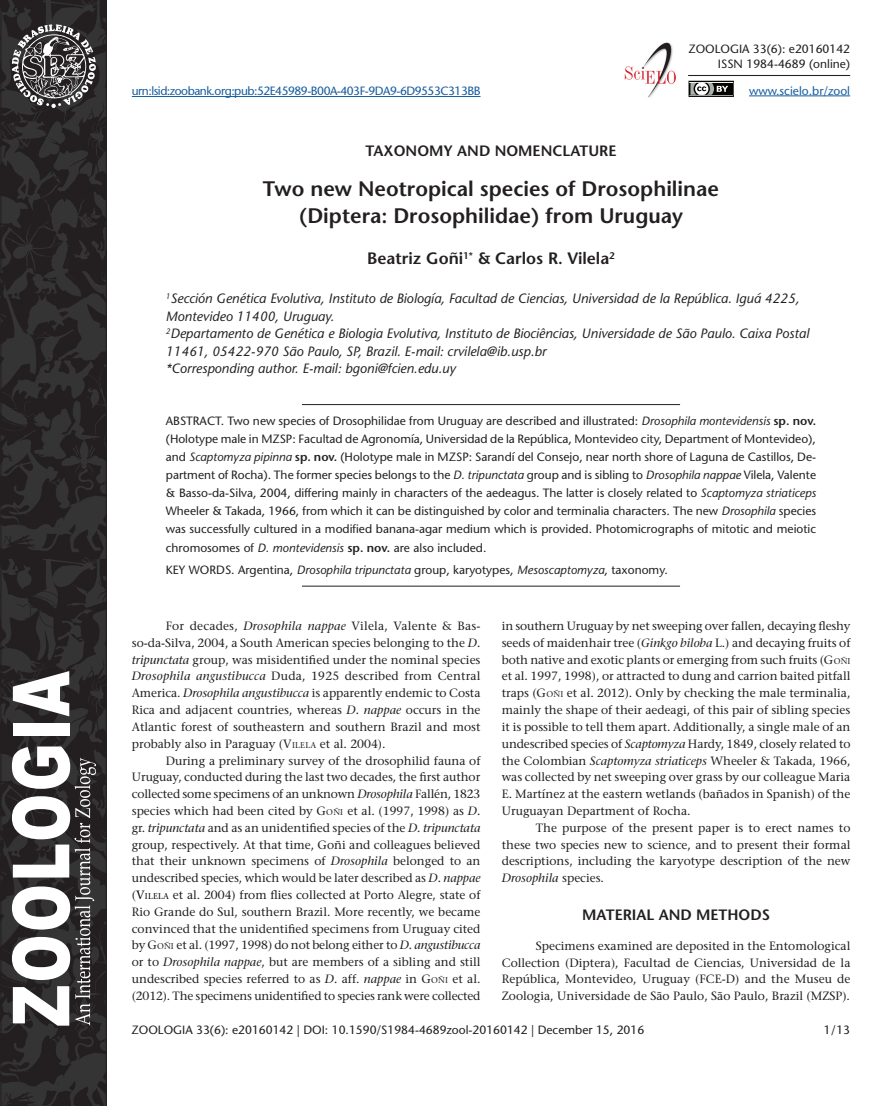
<style>
.page{position:relative;width:893px;height:1106px;background:#fff}
.page>*{position:absolute;margin:0;border:0;box-sizing:border-box;transform-origin:0 0}
._1_Título{font:600 21px/27.3px "Stone Sans";color:#231f20;text-align:center}
._2_Autor{font:600 16.5px "Stone Sans";color:#231f20}
._7_Seções{font:600 15px "Stone Sans";color:#231f20}
._3_Endereço{font:italic 13.5px/17.5px "Stone Sans";color:#231f20}
._6_Corpo_do_texto{font:12px/16.8px "Stone Serif";color:#231f20;text-align:justify}
._4_Abstract{font:12px/18px "Stone Sans";color:#231f20;text-align:justify}
._5_Key_words{font:12px "Stone Sans";color:#231f20}
.Header_autor{font:12px "Stone Sans";color:#231f20}
._15_Catálogo{font:12px "Stone Sans";letter-spacing:-.04em;color:#175d9e}
.Header_título{font:12px "Stone Sans";color:#231f20}
.Header_título-2{font:12px "Stone Sans";color:#175d9e}
.s1{font-style:italic}
.s2{font-weight:600}
.s3{font-style:inherit}
.s4{font-size:8.4px}
.s5{color:#00000a}
.s6{font-size:8.4px;color:#00000a}
</style>
<div class="page">
<div style="left:688px;top:81px;width:46px;height:16px;border:1px solid #040503"></div>
<div style="left:690px;top:83px;width:43px;height:12px;background:#040503"></div>
<svg style="left:690px;top:83px;width:38px;height:12px"></svg>
<hr style="left:688px;top:75px;width:162px;height:1px;background:#231f20">
<hr style="left:749px;top:96px;width:101px;height:1px;background:#175d9e">
<img style="left:624px;top:43px;width:53px;height:55px">
<svg style="left:0;top:0;width:107px;height:1106px;background:#2b2829"></svg>
<svg style="left:12px;top:24px;width:84px;height:84px;background:#615f60"></svg>
<svg style="left:12px;top:746px;width:84px;height:279px"></svg>
<div style="left:13px;top:723px;width:56px;height:13px;background:#fff"></div>
<svg style="left:13px;top:671px;width:56px;height:45px"></svg>
<hr style="left:302px;top:404px;width:378px;height:1px;background:#231f20">
<hr style="left:302px;top:586px;width:378px;height:1px;background:#231f20">
<hr style="left:132px;top:96px;width:348px;height:1px;background:#175d9e">
<p class="_15_Catálogo" style="left:132px;top:84px;width:350px">urn:lsid:zoobank.org:pub:52E45989-B00A-403F-9DA9-6D9553C313BB</p>
<p class="Header_título" style="left:688px;top:42px;width:163px">ZOOLOGIA 33(6): e20160142</p>
<p class="Header_título" style="left:718px;top:56px;width:134px">ISSN 1984-4689 (online)</p>
<p class="Header_título-2" style="left:749px;top:83px;width:103px">www.scielo.br/zool</p>
<p class="_7_Seções" style="left:365px;top:142px;width:253px">TAXONOMY AND NOMENCLATURE</p>
<p class="_1_Título" style="left:263px;top:175px;width:458px">Two new Neotropical species of Drosophilinae (Diptera: Drosophilidae) from Uruguay</p>
<p class="_2_Autor" style="left:367px;top:249px;width:249px">Beatriz Goñi<sup>1*</sup> &amp; Carlos R. Vilela<sup>2</sup></p>
<p class="_3_Endereço" style="left:166px;top:290px;width:635px"><sup>1</sup>Sección Genética Evolutiva, Instituto de Biología, Facultad de Ciencias, Universidad de la República. Iguá 4225,<br>Montevideo 11400, Uruguay.</p>
<p class="_3_Endereço" style="left:166px;top:325px;width:645px"><sup>2</sup>Departamento de Genética e Biologia Evolutiva, Instituto de Biociências, Universidade de São Paulo. Caixa Postal<br>11461, 05422-970 São Paulo, SP, Brazil. E-mail: crvilela@ib.usp.br</p>
<p class="_3_Endereço" style="left:166px;top:360px;width:291px">*Corresponding author. E-mail: bgoni@fcien.edu.uy</p>
<p class="_4_Abstract" style="left:166px;top:412px;width:652px">ABSTRACT. Two new species of Drosophilidae from Uruguay are described and illustrated: <span class="s1">Drosophila montevidensis</span> <span class="s2">sp. nov. </span>(Holotype male in MZSP: Facultad de Agronomía, Universidad de la República, Montevideo city, Department of Montevideo), and <span class="s1">Scaptomyza pipinna</span> <span class="s2">sp. nov.</span> (Holotype male in MZSP: Sarandí del Consejo, near north shore of Laguna de Castillos, De&shy;partment of Rocha). The former species belongs to the <span class="s1">D. tripunctata</span> group and is sibling to <span class="s1">Drosophila nappae</span> Vilela, Valente &amp; Basso-da-Silva, 2004, differing mainly in characters of the aedeagus. The latter is closely related to <span class="s1">Scaptomyza striaticeps </span>Wheeler &amp; Takada, 1966, from which it can be distinguished by color and terminalia characters. The new <span class="s1">Drosophila</span> species was successfully cultured in a modified banana-agar medium which is provided. Photomicrographs of mitotic and meiotic chromosomes of <span class="s1">D. montevidensis</span> <span class="s2">sp. nov.</span> are also included.</p>
<p class="_5_Key_words" style="left:166px;top:562px;width:503px">KEY WORDS. Argentina, <span class="s1">Drosophila tripunctata</span> group, karyotypes, <span class="s1">Mesoscaptomyza</span>, taxonomy.</p>
<p class="_6_Corpo_do_texto" style="left:132px;top:617px;width:350px;text-indent:34px">For decades, <span class="s1">Drosophila nappae</span> Vilela, Valente &amp; Bas&shy;so-da-Silva, 2004, a South American species belonging to the <span class="s1">D. tripunctata</span> group, was misidentified under the nominal species <span class="s1">Drosophila angustibucca</span> Duda, 1925 described from Central America. <span class="s1">Drosophila angustibucca</span> is apparently endemic to Costa Rica and adjacent countries, whereas <span class="s1">D. nappae</span> occurs in the Atlantic forest of southeastern and southern Brazil and most probably also in Paraguay (<span class="s3">V</span><span class="s4">ILELA</span> et al. 2004).</p>
<p class="_6_Corpo_do_texto" style="left:132px;top:752px;width:350px;text-indent:34px">During a preliminary survey of the drosophilid fauna of Uruguay, conducted during the last two decades, the first author collected some specimens of an unknown <span class="s1">Drosophila</span> Fallén, 1823 species which had been cited by <span class="s3">G</span><span class="s4">OÑI</span> et al. (1997, 1998) as <span class="s1">D. </span>gr. <span class="s1">tripunctata</span> and as an unidentified species of the <span class="s1">D. tripunctata </span>group, respectively. At that time, Goñi and colleagues believed that their unknown specimens of <span class="s1">Drosophila</span> belonged to an undescribed species, which would be later described as <span class="s1">D. nappae </span>(<span class="s5">V</span><span class="s6">ILELA</span> et al. 2004) from flies collected at Porto Alegre, state of Rio Grande do Sul, southern Brazil. More recently, we became convinced that the unidentified specimens from Uruguay cited by <span class="s3">G</span><span class="s4">OÑI</span> et al. (1997, 1998) do not belong either to <span class="s1">D. angustibucca </span>or to <span class="s1">Drosophila nappae</span>, but are members of a sibling and still undescribed species referred to as <span class="s1">D.</span> aff. <span class="s1">nappae</span> in <span class="s3">G</span><span class="s4">OÑI</span> et al. (2012). The specimens unidentified to species rank were collected</p>
<p class="_6_Corpo_do_texto" style="left:502px;top:617px;width:350px">in southern Uruguay by net sweeping over fallen, decaying fleshy seeds of maidenhair tree (<span class="s1">Ginkgo biloba</span> L.) and decaying fruits of both native and exotic plants or emerging from such fruits (<span class="s3">G</span><span class="s4">OÑI </span>et al. 1997, 1998), or attracted to dung and carrion baited pitfall traps (<span class="s3">G</span><span class="s4">OÑI</span> et al. 2012). Only by checking the male terminalia, mainly the shape of their aedeagi, of this pair of sibling species it is possible to tell them apart. Additionally, a single male of an undescribed species of <span class="s1">Scaptomyza</span> Hardy, 1849, closely related to the Colombian <span class="s1">Scaptomyza striaticeps</span> Wheeler &amp; Takada, 1966, was collected by net sweeping over grass by our colleague Maria E. Martínez at the eastern wetlands (bañados in Spanish) of the Uruguayan Department of Rocha.</p>
<p class="_6_Corpo_do_texto" style="left:502px;top:819px;width:350px;text-indent:34px">The purpose of the present paper is to erect names to these two species new to science, and to present their formal descriptions, including the karyotype description of the new <span class="s1">Drosophila</span> species.</p>
<p class="_7_Seções" style="left:582px;top:906px;width:189px">MATERIAL AND METHODS</p>
<p class="_6_Corpo_do_texto" style="left:502px;top:937px;width:350px;text-indent:34px">Specimens examined are deposited in the Entomological Collection (Diptera), Facultad de Ciencias, Universidad de la República, Montevideo, Uruguay (FCE-D) and the Museu de Zoologia, Universidade de São Paulo, São Paulo, Brazil (MZSP).</p>
<p class="Header_autor" style="left:132px;top:1022px;width:514px">ZOOLOGIA 33(6): e20160142 | DOI: 10.1590/S1984-4689zool-20160142 | December 15, 2016</p>
<p class="Header_título" style="left:824px;top:1022px;width:28px">1/13</p>
</div>
